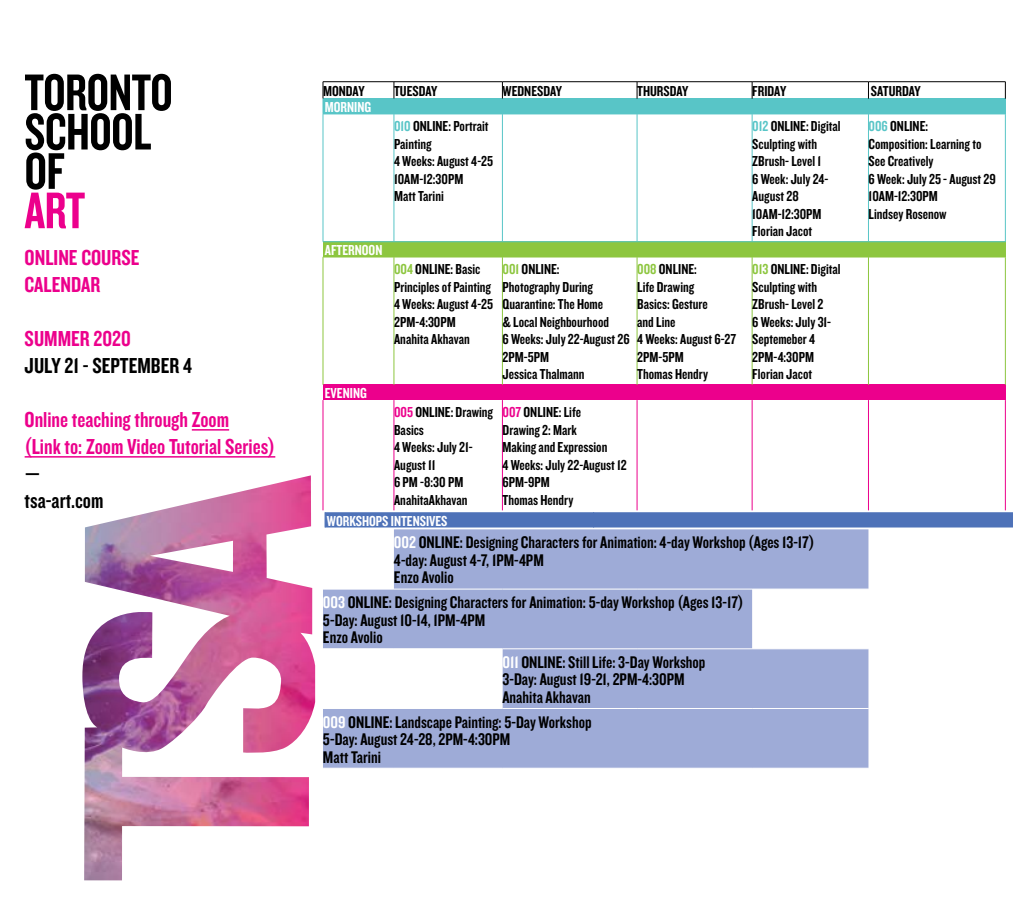
<style>
.page{position:relative;width:1013px;height:900px;background:#fff}
.page>*{position:absolute;margin:0;border:0;box-sizing:border-box;transform-origin:0 0}
.t1{font:22.5px/27px "Knockout HTF49 Liteweight";color:#ec008c}
.t2{font:22.5px/27px "Knockout HTF49 Liteweight";color:#000}
.t3{font:17.5px/17.5px "Knockout HTF49 Liteweight";color:#000}
.t4{font:15px/17.5px "Knockout HTF49 Liteweight";color:#000}
.t5{font:15px "Knockout HTF49 Liteweight";color:#fff}
.s1{color:#58c5c7}
.s2{color:#8dc63f}
.s3{color:#ec008c}
.s4{color:#fff}
</style>
<div class="page">
<svg style="left:25px;top:74px;width:146px;height:154px"></svg>
<hr style="left:192px;top:429px;width:37px;height:2px;background:#ec008c">
<hr style="left:25px;top:456px;width:250px;height:2px;background:#ec008c">
<img style="left:82px;top:475px;width:233px;height:405px">
<div style="left:323px;top:99px;width:682px;height:15px;background:#58c5c7"></div>
<div style="left:323px;top:242px;width:682px;height:15px;background:#8dc63f"></div>
<svg style="left:502px;top:258px;width:503px;height:510px"></svg>
<div style="left:323px;top:385px;width:682px;height:15px;background:#ec008c"></div>
<svg style="left:323px;top:529px;width:545px;height:239px;background:#a7b3db"></svg>
<svg style="left:323px;top:650px;width:179px;height:58px"></svg>
<hr style="left:323px;top:98px;width:71px;height:1px;background:#58c5c7">
<hr style="left:394px;top:98px;width:108px;height:1px;background:#58c5c7">
<hr style="left:394px;top:114px;width:1px;height:128px;background:#58c5c7">
<hr style="left:502px;top:114px;width:1px;height:128px;background:#58c5c7">
<hr style="left:637px;top:114px;width:1px;height:128px;background:#58c5c7">
<hr style="left:752px;top:114px;width:1px;height:128px;background:#58c5c7">
<hr style="left:868px;top:114px;width:1px;height:128px;background:#58c5c7">
<hr style="left:323px;top:82px;width:71px;height:1px;background:#000">
<svg style="left:323px;top:82px;width:1px;height:17px"></svg>
<hr style="left:394px;top:82px;width:108px;height:1px;background:#000">
<svg style="left:394px;top:82px;width:1px;height:16px"></svg>
<hr style="left:502px;top:82px;width:135px;height:1px;background:#000">
<svg style="left:502px;top:82px;width:1px;height:16px"></svg>
<hr style="left:637px;top:82px;width:115px;height:1px;background:#000">
<svg style="left:637px;top:82px;width:1px;height:17px"></svg>
<hr style="left:752px;top:82px;width:116px;height:1px;background:#000">
<svg style="left:752px;top:82px;width:1px;height:17px"></svg>
<hr style="left:868px;top:82px;width:137px;height:1px;background:#000">
<svg style="left:868px;top:83px;width:1px;height:16px"></svg>
<svg style="left:1005px;top:82px;width:1px;height:17px"></svg>
<hr style="left:323px;top:257px;width:71px;height:1px;background:#8dc63f">
<hr style="left:323px;top:257px;width:1px;height:128px;background:#8dc63f">
<hr style="left:394px;top:257px;width:108px;height:1px;background:#8dc63f">
<hr style="left:394px;top:257px;width:1px;height:128px;background:#8dc63f">
<hr style="left:502px;top:257px;width:135px;height:1px;background:#8dc63f">
<hr style="left:502px;top:257px;width:1px;height:128px;background:#8dc63f">
<hr style="left:637px;top:257px;width:115px;height:1px;background:#8dc63f">
<hr style="left:637px;top:257px;width:1px;height:128px;background:#8dc63f">
<hr style="left:752px;top:257px;width:116px;height:1px;background:#8dc63f">
<hr style="left:752px;top:257px;width:1px;height:128px;background:#8dc63f">
<hr style="left:868px;top:257px;width:137px;height:1px;background:#8dc63f">
<hr style="left:868px;top:257px;width:1px;height:128px;background:#8dc63f">
<hr style="left:1005px;top:257px;width:1px;height:128px;background:#8dc63f">
<hr style="left:323px;top:400px;width:1px;height:110px;background:#ec008c">
<hr style="left:394px;top:400px;width:1px;height:110px;background:#ec008c">
<hr style="left:502px;top:400px;width:1px;height:110px;background:#ec008c">
<hr style="left:637px;top:400px;width:1px;height:110px;background:#ec008c">
<hr style="left:752px;top:400px;width:1px;height:110px;background:#ec008c">
<hr style="left:868px;top:400px;width:1px;height:110px;background:#ec008c">
<hr style="left:1005px;top:400px;width:1px;height:110px;background:#ec008c">
<hr style="left:323px;top:589px;width:71px;height:1px;background:#fff">
<hr style="left:394px;top:589px;width:108px;height:1px;background:#fff">
<hr style="left:502px;top:589px;width:135px;height:1px;background:#fff">
<hr style="left:637px;top:589px;width:115px;height:1px;background:#fff">
<hr style="left:752px;top:589px;width:116px;height:1px;background:#fff">
<hr style="left:868px;top:589px;width:137px;height:1px;background:#fff">
<hr style="left:323px;top:649px;width:71px;height:1px;background:#fff">
<hr style="left:394px;top:649px;width:108px;height:1px;background:#fff">
<hr style="left:502px;top:649px;width:135px;height:1px;background:#fff">
<hr style="left:637px;top:649px;width:115px;height:1px;background:#fff">
<hr style="left:752px;top:649px;width:116px;height:1px;background:#fff">
<hr style="left:868px;top:649px;width:137px;height:1px;background:#fff">
<hr style="left:323px;top:708px;width:71px;height:1px;background:#fff">
<hr style="left:394px;top:708px;width:108px;height:1px;background:#fff">
<hr style="left:502px;top:708px;width:135px;height:1px;background:#fff">
<hr style="left:637px;top:708px;width:115px;height:1px;background:#fff">
<hr style="left:752px;top:708px;width:116px;height:1px;background:#fff">
<hr style="left:868px;top:708px;width:137px;height:1px;background:#fff">
<hr style="left:323px;top:114px;width:71px;height:1px;background:#58c5c7">
<hr style="left:323px;top:114px;width:1px;height:128px;background:#58c5c7">
<hr style="left:394px;top:114px;width:108px;height:1px;background:#58c5c7">
<hr style="left:502px;top:114px;width:135px;height:1px;background:#58c5c7">
<hr style="left:637px;top:114px;width:115px;height:1px;background:#58c5c7">
<hr style="left:752px;top:114px;width:116px;height:1px;background:#58c5c7">
<hr style="left:868px;top:114px;width:137px;height:1px;background:#58c5c7">
<hr style="left:1005px;top:114px;width:1px;height:128px;background:#58c5c7">
<hr style="left:323px;top:242px;width:71px;height:1px;background:#58c5c7">
<hr style="left:394px;top:242px;width:108px;height:1px;background:#58c5c7">
<hr style="left:502px;top:242px;width:135px;height:1px;background:#58c5c7">
<hr style="left:637px;top:242px;width:115px;height:1px;background:#58c5c7">
<hr style="left:752px;top:242px;width:116px;height:1px;background:#58c5c7">
<hr style="left:868px;top:242px;width:137px;height:1px;background:#58c5c7">
<svg style="left:325px;top:512px;width:687px;height:16px;background:#5578bb"></svg>
<h1 class="t1" style="left:25px;top:245px;width:116px">ONLINE COURSE<br>CALENDAR</h1>
<h1 class="t1" style="left:25px;top:326px;width:108px">SUMMER 2020</h1>
<h1 class="t2" style="left:25px;top:353px;width:169px">JULY 21 - SEPTEMBER 4</h1>
<h1 class="t1" style="left:25px;top:407px;width:252px">Online teaching through Zoom<br>(Link to: Zoom Video Tutorial Series)</h1>
<h1 class="t2" style="left:25px;top:461px;width:80px">— tsa-art.com</h1>
<p class="t4" style="left:323px;top:83px;width:43px">MONDAY</p>
<p class="t4" style="left:394px;top:83px;width:45px">TUESDAY</p>
<p class="t4" style="left:502px;top:83px;width:61px">WEDNESDAY</p>
<p class="t4" style="left:637px;top:83px;width:53px">THURSDAY</p>
<p class="t4" style="left:752px;top:83px;width:35px">FRIDAY</p>
<p class="t4" style="left:871px;top:83px;width:51px">SATURDAY</p>
<p class="t5" style="left:325px;top:99px;width:48px">MORNING</p>
<p class="t4" style="left:394px;top:118px;width:100px"><span class="s1">010</span> ONLINE: Portrait<br>Painting<br>4 Weeks: August 4-25<br>10AM-12:30PM<br>Matt Tarini</p>
<p class="t4" style="left:752px;top:118px;width:90px"><span class="s1">012</span> ONLINE: Digital<br>Sculpting with<br>ZBrush- Level 1<br>6 Week: July 24-<br>August 28<br>10AM-12:30PM<br>Florian Jacot</p>
<p class="t4" style="left:868px;top:118px;width:129px"><span class="s1">006</span> ONLINE:<br>Composition: Learning to<br>See Creatively<br>6 Week: July 25 - August 29<br>10AM-12:30PM<br>Lindsey Rosenow</p>
<p class="t5" style="left:325px;top:243px;width:59px">AFTERNOON</p>
<p class="t4" style="left:394px;top:261px;width:100px"><span class="s2">004</span> ONLINE: Basic<br>Principles of Painting<br>4 Weeks: August 4-25<br>2PM-4:30PM<br>Anahita Akhavan</p>
<p class="t4" style="left:502px;top:261px;width:129px"><span class="s2">001</span> ONLINE:<br>Photography During<br>Quarantine: The Home<br>&amp; Local Neighbourhood<br>6 Weeks: July 22-August 26<br>2PM-5PM<br>Jessica Thalmann</p>
<p class="t4" style="left:637px;top:261px;width:100px"><span class="s2">008</span> ONLINE:<br>Life Drawing<br>Basics: Gesture<br>and Line<br>4 Weeks: August 6-27<br>2PM-5PM<br>Thomas Hendry</p>
<p class="t4" style="left:752px;top:261px;width:90px"><span class="s2">013</span> ONLINE: Digital<br>Sculpting with<br>ZBrush- Level 2<br>6 Weeks: July 31-<br>Septemeber 4<br>2PM-4:30PM<br>Florian Jacot</p>
<p class="t5" style="left:325px;top:386px;width:43px">EVENING</p>
<p class="t4" style="left:394px;top:404px;width:100px"><span class="s3">005</span> ONLINE: Drawing<br>Basics<br>4 Weeks: July 21-<br>August 11<br>6 PM -8:30 PM<br>AnahitaAkhavan</p>
<p class="t4" style="left:502px;top:404px;width:126px"><span class="s3">007</span> ONLINE: Life<br>Drawing 2: Mark<br>Making and Expression<br>4 Weeks: July 22-August 12<br>6PM-9PM<br>Thomas Hendry</p>
<p class="t5" style="left:327px;top:513px;width:122px">WORKSHOPS INTENSIVES</p>
<p class="t3" style="left:394px;top:534px;width:422px"><span class="s4">002</span> ONLINE: Designing Characters for Animation: 4-day Workshop (Ages 13-17)<br>4-day: August 4-7, 1PM-4PM<br>Enzo Avolio</p>
<p class="t3" style="left:323px;top:594px;width:422px"><span class="s4">003</span> ONLINE: Designing Characters for Animation: 5-day Workshop (Ages 13-17)<br>5-Day: August 10-14, 1PM-4PM<br>Enzo Avolio</p>
<p class="t3" style="left:502px;top:654px;width:204px"><span class="s4">011</span> ONLINE: Still Life: 3-Day Workshop<br>3-Day: August 19-21, 2PM-4:30PM<br>Anahita Akhavan</p>
<p class="t3" style="left:323px;top:714px;width:270px"><span class="s4">009</span> ONLINE: Landscape Painting: 5-Day Workshop<br>5-Day: August 24-28, 2PM-4:30PM<br>Matt Tarini</p>
</div>
